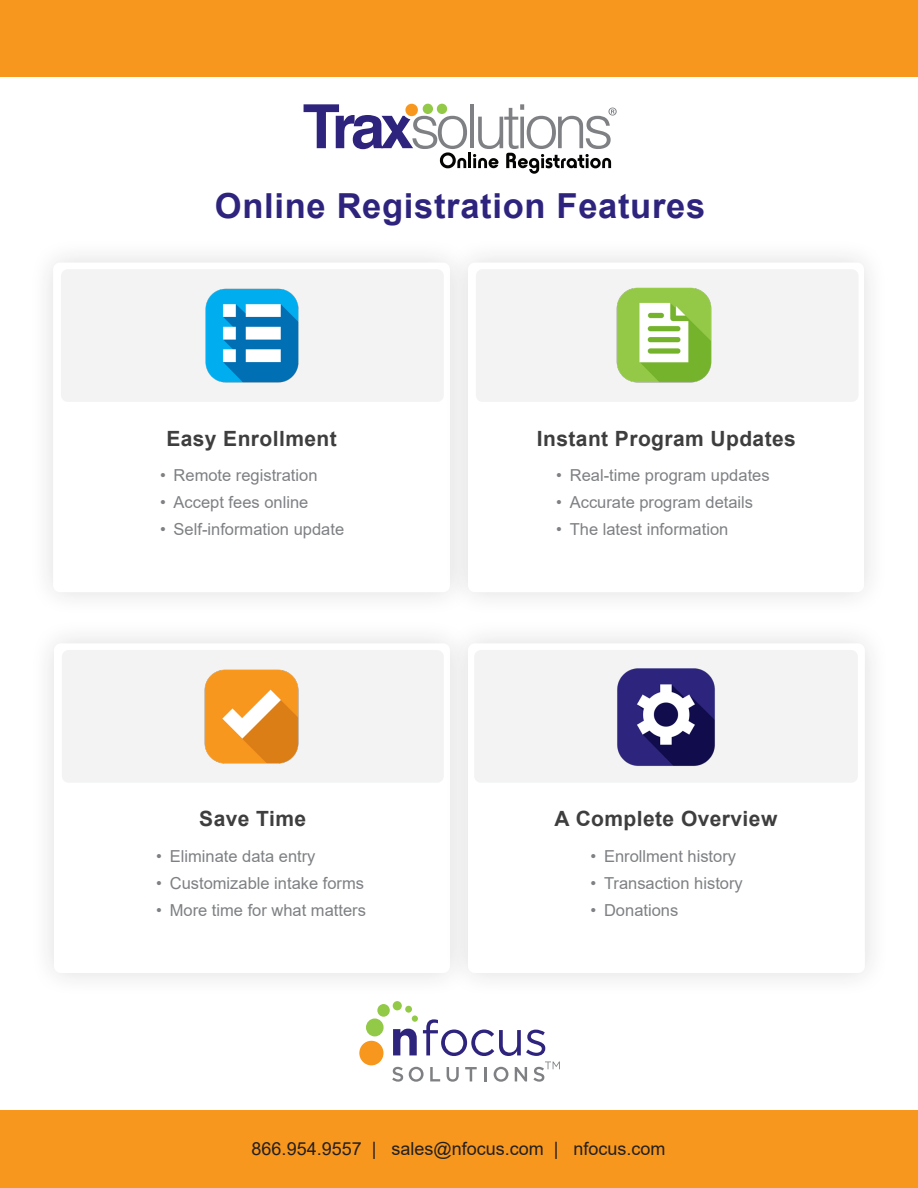
<style>
.page{position:relative;width:918px;height:1188px;background:#fff}
.page>*{position:absolute;margin:0;border:0;box-sizing:border-box;transform-origin:0 0}
.t1{font:700 34.5px "Arial";letter-spacing:.02em;color:#2e247d}
.t2{font:700 21px "Arial";letter-spacing:.02em;color:#3e3e3f}
.t3{font:18px "Arial";color:#231f20}
.t4{font:16.5px "Arial";color:#7e8083}
</style>
<div class="page">
<div style="left:0;top:1111px;width:918px;height:77px;background:#f7971d"></div>
<div style="left:0;top:0;width:918px;height:77px;background:#f7971d"></div>
<svg style="left:393px;top:1029px;width:24px;height:26px"></svg>
<svg style="left:423px;top:1019px;width:122px;height:37px"></svg>
<div style="left:366px;top:1019px;width:18px;height:17px;background:#92c947;border-radius:50%"></div>
<div style="left:377px;top:1004px;width:13px;height:13px;background:#92c947;border-radius:50%"></div>
<div style="left:359px;top:1041px;width:24px;height:24px;background:#f7971d;border-radius:50%"></div>
<div style="left:412px;top:1015px;width:6px;height:7px;background:#92c947;border-radius:50%"></div>
<div style="left:393px;top:1001px;width:9px;height:9px;background:#92c947;border-radius:50%"></div>
<div style="left:405px;top:1006px;width:7px;height:7px;background:#92c947;border-radius:50%"></div>
<svg style="left:392px;top:1067px;width:11px;height:15px"></svg>
<svg style="left:409px;top:1067px;width:15px;height:15px"></svg>
<svg style="left:430px;top:1067px;width:10px;height:14px"></svg>
<svg style="left:447px;top:1067px;width:12px;height:15px"></svg>
<svg style="left:465px;top:1067px;width:12px;height:14px"></svg>
<svg style="left:484px;top:1067px;width:2px;height:14px"></svg>
<svg style="left:494px;top:1067px;width:14px;height:15px"></svg>
<svg style="left:515px;top:1067px;width:12px;height:14px"></svg>
<svg style="left:533px;top:1062px;width:27px;height:20px"></svg>
<hr style="left:470px;top:104px;width:3px;height:44px;background:#7e8083">
<svg style="left:304px;top:104px;width:163px;height:64px"></svg>
<hr style="left:468px;top:153px;width:3px;height:15px;background:#040503">
<svg style="left:473px;top:104px;width:144px;height:70px"></svg>
<div style="left:28px;top:237px;width:447px;height:381px;background:#fafafa"></div>
<div style="left:53px;top:263px;width:397px;height:329px;background:#fff;border-radius:7px"></div>
<div style="left:61px;top:269px;width:383px;height:133px;background:#f3f3f4;border-radius:7px"></div>
<div style="left:442px;top:237px;width:448px;height:381px;background:#f9f9f9"></div>
<div style="left:468px;top:263px;width:396px;height:329px;background:#fff;border-radius:7px"></div>
<div style="left:476px;top:269px;width:383px;height:133px;background:#f3f3f4;border-radius:7px"></div>
<div style="left:28px;top:618px;width:448px;height:381px;background:#fafafa"></div>
<div style="left:54px;top:643px;width:396px;height:330px;background:#fff;border-radius:7px"></div>
<div style="left:62px;top:650px;width:382px;height:133px;background:#f3f3f4;border-radius:7px"></div>
<div style="left:442px;top:618px;width:448px;height:381px;background:#f9f9f9"></div>
<div style="left:468px;top:643px;width:397px;height:330px;background:#fff;border-radius:7px"></div>
<div style="left:474px;top:650px;width:384px;height:133px;background:#f3f3f4;border-radius:7px"></div>
<img style="left:205px;top:288px;width:94px;height:95px">
<img style="left:204px;top:669px;width:95px;height:95px">
<img style="left:617px;top:668px;width:98px;height:98px">
<img style="left:616px;top:287px;width:96px;height:96px">
<p class="t1" style="left:215px;top:182px;width:492px">Online Registration Features</p>
<p class="t2" style="left:166px;top:423px;width:172px">Easy Enrollment</p>
<p class="t4" style="left:160px;top:464px;width:159px">• Remote registration</p>
<p class="t4" style="left:160px;top:491px;width:150px">• Accept fees online</p>
<p class="t4" style="left:160px;top:518px;width:186px">• Self-information update</p>
<p class="t2" style="left:199px;top:804px;width:108px">Save Time</p>
<p class="t4" style="left:156px;top:845px;width:161px">• Eliminate data entry</p>
<p class="t4" style="left:156px;top:872px;width:209px">• Customizable intake forms</p>
<p class="t4" style="left:156px;top:899px;width:211px">• More time for what matters</p>
<p class="t2" style="left:537px;top:423px;width:260px">Instant Program Updates</p>
<p class="t4" style="left:556px;top:464px;width:215px">• Real-time program updates</p>
<p class="t4" style="left:556px;top:491px;width:198px">• Accurate program details</p>
<p class="t4" style="left:556px;top:518px;width:174px">• The latest information</p>
<p class="t2" style="left:555px;top:804px;width:224px">A Complete Overview</p>
<p class="t4" style="left:591px;top:845px;width:147px">• Enrollment history</p>
<p class="t4" style="left:591px;top:872px;width:154px">• Transaction history</p>
<p class="t4" style="left:591px;top:899px;width:89px">• Donations</p>
<p class="t3" style="left:252px;top:1137px;width:415px">866.954.9557 | sales@nfocus.com | nfocus.com</p>
</div>
